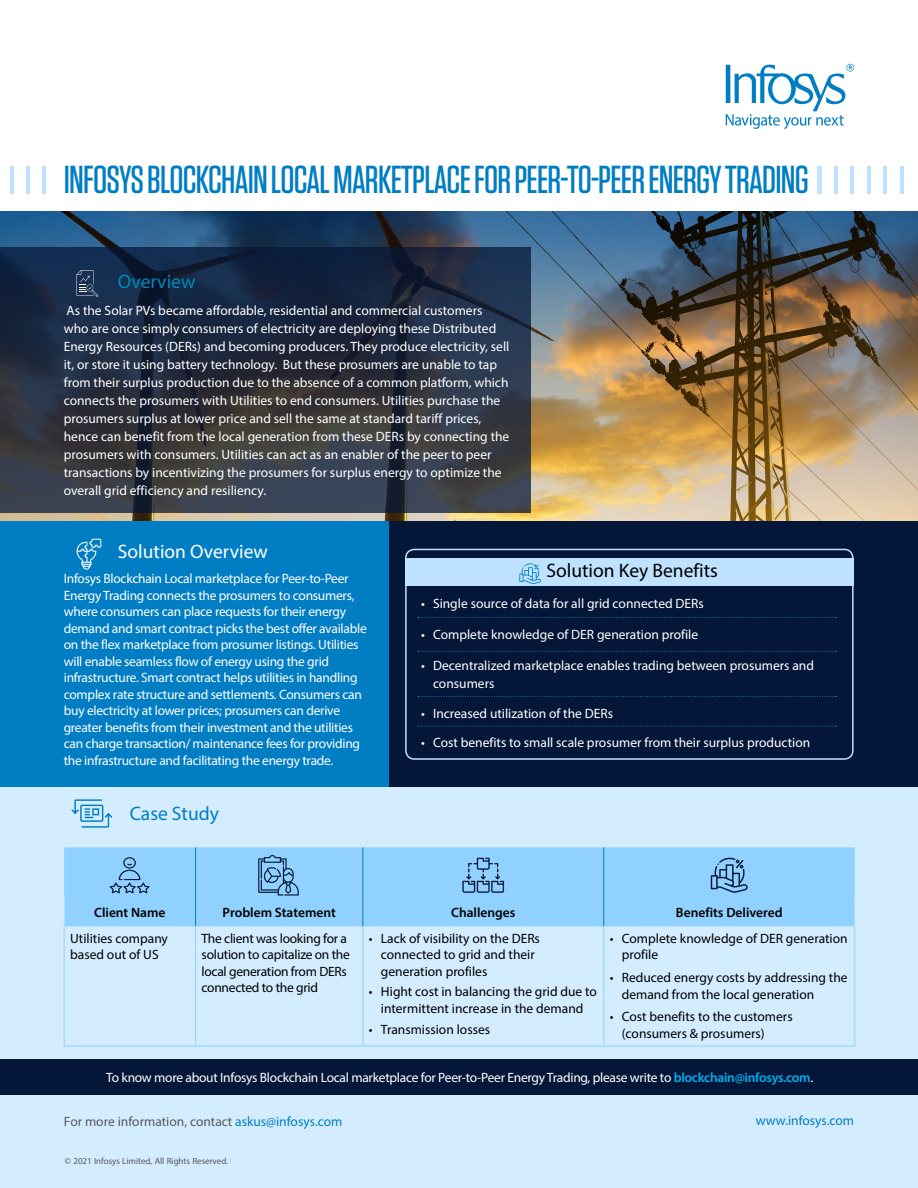
<style>
.page{position:relative;width:918px;height:1188px;background:#fff}
.page>*{position:absolute;margin:0;border:0;box-sizing:border-box;transform-origin:0 0}
.t1{font:500 39px "Tungsten";letter-spacing:-.02em;color:#007dc3}
.t2{font:19.5px "Myriad Pro";color:#000}
.t3{font:19.5px "Myriad Pro";color:#fff}
.t4{font:19.5px "Myriad Pro";color:#007dc3}
.t5{font:19.5px "Myriad Pro";color:#038ab3}
.t6{font:13.5px/18px "Myriad Pro";color:#fff}
.t7{font:13.5px/16.5px "Myriad Pro";letter-spacing:-.02em;color:#fff}
.t8{font:13.5px/16.5px "Myriad Pro";color:#000}
.t9{font:13.5px/16.5px "Myriad Pro";letter-spacing:-.02em;color:#000}
.t10{font:13.5px "Myriad Pro";color:#58595b}
.t11{font:600 13.5px "Myriad Pro";color:#000}
.t12{font:13.5px "Myriad Pro";color:#007dc3}
.s1{font-weight:600;color:#00aeef}
.s2{color:#007dc3}
</style>
<div class="page">
<svg style="left:726px;top:64px;width:128px;height:65px"></svg>
<hr style="left:26px;top:166px;width:4px;height:27px;background:#bfe3ff">
<hr style="left:10px;top:166px;width:3px;height:27px;background:#bfe3ff">
<hr style="left:43px;top:166px;width:3px;height:27px;background:#bfe3ff">
<hr style="left:818px;top:166px;width:3px;height:27px;background:#bfe3ff">
<hr style="left:834px;top:166px;width:3px;height:27px;background:#bfe3ff">
<hr style="left:900px;top:166px;width:4px;height:27px;background:#bfe3ff">
<hr style="left:851px;top:166px;width:3px;height:27px;background:#bfe3ff">
<hr style="left:883px;top:166px;width:4px;height:27px;background:#bfe3ff">
<hr style="left:867px;top:166px;width:3px;height:27px;background:#bfe3ff">
<img style="left:0;top:211px;width:918px;height:311px">
<svg style="left:0;top:247px;width:530px;height:265px;background:#283141"></svg>
<div style="left:0;top:724px;width:918px;height:464px;background:#d3edff"></div>
<div style="left:64px;top:847px;width:791px;height:79px;background:#91d1ff"></div>
<hr style="left:64px;top:927px;width:1px;height:119px;background:#91d1ff">
<hr style="left:195px;top:927px;width:1px;height:119px;background:#91d1ff">
<hr style="left:363px;top:927px;width:1px;height:119px;background:#91d1ff">
<hr style="left:603px;top:927px;width:1px;height:119px;background:#91d1ff">
<hr style="left:854px;top:927px;width:1px;height:119px;background:#91d1ff">
<hr style="left:64px;top:1046px;width:132px;height:1px;background:#91d1ff">
<hr style="left:196px;top:1046px;width:167px;height:1px;background:#91d1ff">
<hr style="left:363px;top:1046px;width:241px;height:1px;background:#91d1ff">
<hr style="left:604px;top:1046px;width:251px;height:1px;background:#91d1ff">
<svg style="left:64px;top:897px;width:1px;height:29px"></svg>
<svg style="left:854px;top:897px;width:1px;height:29px"></svg>
<hr style="left:64px;top:926px;width:132px;height:1px;background:#bfe3ff">
<hr style="left:196px;top:926px;width:167px;height:1px;background:#bfe3ff">
<hr style="left:363px;top:926px;width:241px;height:1px;background:#bfe3ff">
<hr style="left:604px;top:926px;width:251px;height:1px;background:#bfe3ff">
<hr style="left:195px;top:847px;width:1px;height:50px;background:#007dc2">
<hr style="left:363px;top:847px;width:1px;height:50px;background:#007dc2">
<hr style="left:603px;top:847px;width:1px;height:50px;background:#007dc2">
<svg style="left:195px;top:897px;width:1px;height:29px"></svg>
<svg style="left:363px;top:897px;width:1px;height:29px"></svg>
<svg style="left:603px;top:897px;width:1px;height:29px"></svg>
<svg style="left:71px;top:799px;width:41px;height:29px"></svg>
<div style="left:0;top:522px;width:918px;height:265px;background:#051738"></div>
<div style="left:405px;top:549px;width:449px;height:211px;border:2px solid #bfe3ff;border-radius:9px"></div>
<div style="left:405px;top:558px;width:449px;height:28px;background:#bfe3ff"></div>
<svg style="left:418px;top:617px;width:419px;height:1px"></svg>
<svg style="left:418px;top:651px;width:419px;height:1px"></svg>
<svg style="left:418px;top:696px;width:419px;height:1px"></svg>
<svg style="left:418px;top:726px;width:419px;height:1px"></svg>
<div style="left:0;top:522px;width:388px;height:265px;background:#007dc3"></div>
<svg style="left:110px;top:857px;width:40px;height:36px"></svg>
<svg style="left:258px;top:855px;width:41px;height:41px;background:#6ca0ca"></svg>
<svg style="left:462px;top:858px;width:42px;height:35px"></svg>
<svg style="left:711px;top:858px;width:37px;height:35px"></svg>
<svg style="left:519px;top:563px;width:22px;height:21px"></svg>
<svg style="left:77px;top:270px;width:21px;height:27px"></svg>
<svg style="left:76px;top:539px;width:25px;height:31px"></svg>
<div style="left:0;top:1059px;width:918px;height:35px;background:#051738"></div>
<h1 class="t1" style="left:64px;top:159px;width:747px">INFOSYS BLOCKCHAIN LOCAL MARKETPLACE FOR PEER-TO-PEER ENERGY TRADING</h1>
<h2 class="t5" style="left:118px;top:270px;width:79px">Overview</h2>
<p class="t6" style="left:64px;top:301px;width:447px">As the Solar PVs became affordable, residential and commercial customers<br>who are once simply consumers of electricity are deploying these Distributed Energy Resources (DERs) and becoming producers. They produce electricity, sell it, or store it using battery technology. But these prosumers are unable to tap from their surplus production due to the absence of a common platform, which connects the prosumers with Utilities to end consumers. Utilities purchase the prosumers surplus at lower price and sell the same at standard tariff prices, hence can benefit from the local generation from these DERs by connecting the prosumers with consumers. Utilities can act as an enabler of the peer to peer transactions by incentivizing the prosumers for surplus energy to optimize the overall grid efficiency and resiliency.</p>
<h2 class="t3" style="left:118px;top:540px;width:152px">Solution Overview</h2>
<p class="t7" style="left:64px;top:570px;width:305px">Infosys Blockchain Local marketplace for Peer-to-Peer Energy Trading connects the prosumers to consumers, where consumers can place requests for their energy demand and smart contract picks the best offer available on the flex marketplace from prosumer listings. Utilities will enable seamless flow of energy using the grid infrastructure. Smart contract helps utilities in handling complex rate structure and settlements. Consumers can buy electricity at lower prices; prosumers can derive greater benefits from their investment and the utilities can charge transaction/ maintenance fees for providing the infrastructure and facilitating the energy trade.</p>
<h2 class="t4" style="left:130px;top:802px;width:91px">Case Study</h2>
<h2 class="t2" style="left:546px;top:559px;width:173px">Solution Key Benefits</h2>
<p class="t6" style="left:421px;top:594px;width:284px">• Single source of data for all grid connected DERs</p>
<p class="t6" style="left:421px;top:625px;width:279px">• Complete knowledge of DER generation profile</p>
<p class="t6" style="left:433px;top:656px;width:383px;text-indent:-12px">• Decentralized marketplace enables trading between prosumers and consumers</p>
<p class="t6" style="left:421px;top:705px;width:194px">• Increased utilization of the DERs</p>
<p class="t6" style="left:421px;top:733px;width:391px">• Cost benefits to small scale prosumer from their surplus production</p>
<p class="t11" style="left:94px;top:904px;width:73px">Client Name</p>
<p class="t11" style="left:223px;top:904px;width:115px">Problem Statement</p>
<p class="t11" style="left:451px;top:904px;width:66px">Challenges</p>
<p class="t11" style="left:676px;top:904px;width:108px">Benefits Delivered</p>
<p class="t8" style="left:70px;top:930px;width:99px">Utilities company based out of US</p>
<p class="t9" style="left:202px;top:930px;width:150px">The client was looking for a solution to capitalize on the local generation from DERs connected to the grid</p>
<p class="t8" style="left:381px;top:930px;width:161px;text-indent:-12px">• Lack of visibility on the DERs connected to grid and their generation profiles</p>
<p class="t8" style="left:622px;top:930px;width:227px;text-indent:-12px">• Complete knowledge of DER generation profile</p>
<p class="t8" style="left:622px;top:969px;width:227px;text-indent:-12px">• Reduced energy costs by addressing the demand from the local generation</p>
<p class="t8" style="left:622px;top:1008px;width:172px;text-indent:-12px">• Cost benefits to the customers (consumers &amp; prosumers)</p>
<p class="t8" style="left:369px;top:983px;width:230px;text-align:center">• Hight cost in balancing the grid due to intermittent increase in the demand</p>
<p class="t8" style="left:369px;top:1021px;width:123px">• Transmission losses</p>
<p class="t7" style="left:106px;top:1069px;width:709px">To know more about Infosys Blockchain Local marketplace for Peer-to-Peer Energy Trading, please write to <span class="s1">blockchain@infosys.com</span>.</p>
<p class="t12" style="left:756px;top:1112px;width:100px">www.infosys.com</p>
<p class="t10" style="left:-1px;top:1113px;width:280px">For more information, contact <span class="s2">askus@infosys.com</span></p>
<p class="t10" style="left:64px;top:1113px;width:280px">For more inf rma ion, contact <span class="s2">askus@infosys.com</span></p>
</div>
